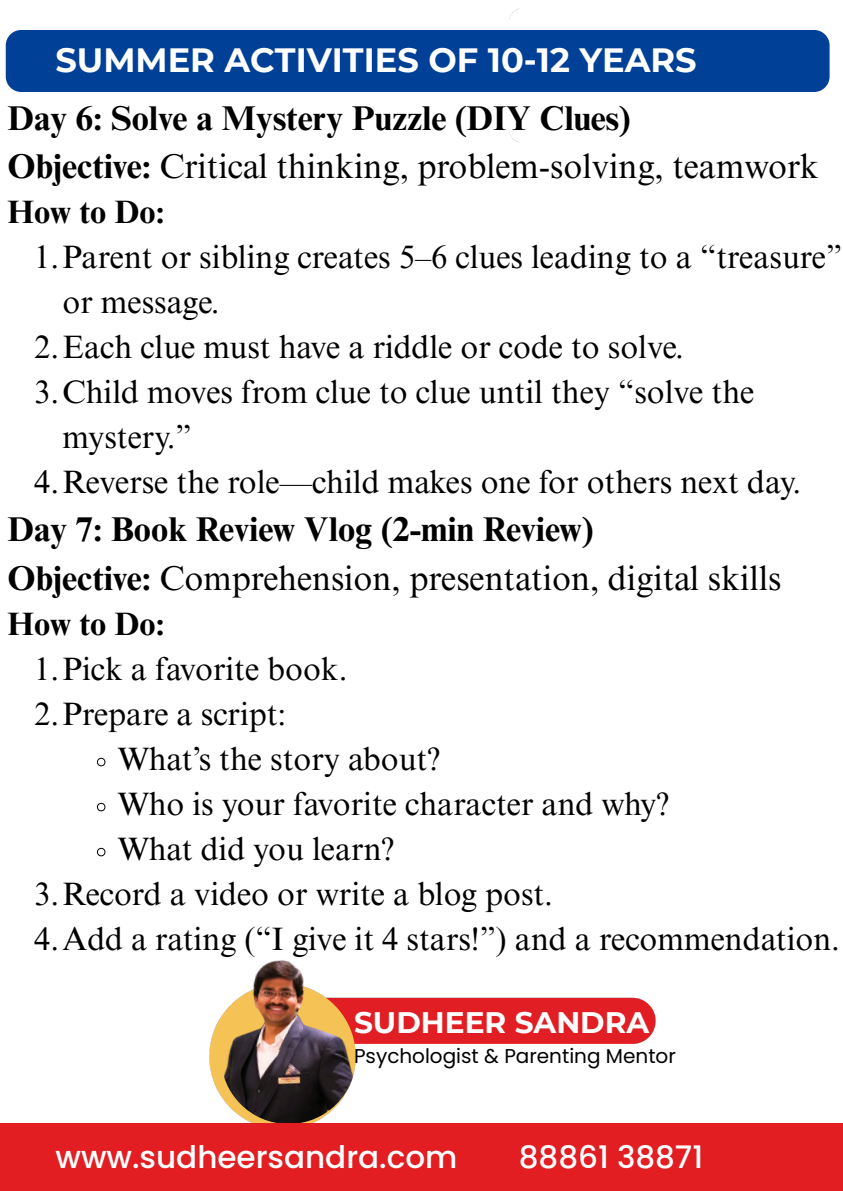
<style>
.page{position:relative;width:843px;height:1191px;background:#fff}
.page>*{position:absolute;margin:0;border:0;box-sizing:border-box;transform-origin:0 0}
.t1{font:700 34.4px/48px "Times NRMT Pro";color:#000}
.t2{font:700 33.6px "Montserrat";color:#fff}
.t3{font:32.4px/45px "Times NRMT Pro";color:#000}
.t4{font:700 32.4px "Times NRMT Pro";color:#000}
.t5{font:500 31px "Poppins";color:#fff}
.t6{font:700 29.6px "Montserrat";color:#fff}
.t7{font:20px "Poppins";color:#000}
.s1{font-weight:400}
</style>
<div class="page">
<img style="left:210px;top:997px;width:446px;height:99px">
<img style="left:221px;top:1067px;width:135px;height:56px">
<img style="left:209px;top:960px;width:194px;height:107px">
<div style="left:0;top:1123px;width:842px;height:67px;background:#e21e23"></div>
<div style="left:6px;top:30px;width:823px;height:62px;background:#004096;border-radius:16px"></div>
<svg style="left:97px;top:757px;width:9px;height:9px"></svg>
<svg style="left:97px;top:802px;width:9px;height:9px"></svg>
<svg style="left:97px;top:847px;width:9px;height:9px"></svg>
<p class="t2" style="left:55px;top:40px;width:642px">SUMMER ACTIVITIES OF 10-12 YEARS</p>
<p class="t1" style="left:7px;top:99px;width:812px">Day 6: Solve a Mystery Puzzle (DIY Clues)<br>Objective: <span class="s1">Critical thinking, problem-solving, teamwork</span></p>
<p class="t4" style="left:7px;top:200px;width:158px">How to Do:</p>
<h3 class="t3" style="left:62px;top:239px;width:781px;text-indent:-28px">1.Parent or sibling creates 5–6 clues leading to a “treasure” or message.</h3>
<p class="t3" style="left:34px;top:329px;width:651px">2.Each clue must have a riddle or code to solve.</p>
<p class="t3" style="left:62px;top:374px;width:693px;text-indent:-28px">3.Child moves from clue to clue until they “solve the mystery.”</p>
<p class="t3" style="left:34px;top:464px;width:768px">4.Reverse the role—child makes one for others next day.</p>
<p class="t1" style="left:7px;top:510px;width:775px">Day 7: Book Review Vlog (2-min Review)<br>Objective: <span class="s1">Comprehension, presentation, digital skills</span></p>
<p class="t4" style="left:7px;top:611px;width:158px">How to Do:</p>
<p class="t3" style="left:34px;top:650px;width:315px">1.Pick a favorite book.</p>
<p class="t3" style="left:34px;top:695px;width:253px">2.Prepare a script:</p>
<p class="t3" style="left:117px;top:740px;width:324px">What’s the story about?</p>
<p class="t3" style="left:117px;top:785px;width:552px">Who is your favorite character and why?</p>
<p class="t3" style="left:117px;top:830px;width:278px">What did you learn?</p>
<p class="t3" style="left:34px;top:875px;width:520px">3.Record a video or write a blog post.</p>
<h2 class="t3" style="left:34px;top:920px;width:807px">4.Add a rating (“I give it 4 stars!”) and a recommendation.</h2>
<h3 class="t6" style="left:354px;top:1004px;width:296px">SUDHEER SANDRA</h3>
<p class="t7" style="left:354px;top:1041px;width:323px">Psychologist &amp; Parenting Mentor</p>
<p class="t5" style="left:55px;top:1135px;width:403px">www.sudheersandra.com</p>
<h2 class="t5" style="left:518px;top:1135px;width:186px">88861 38871</h2>
</div>
